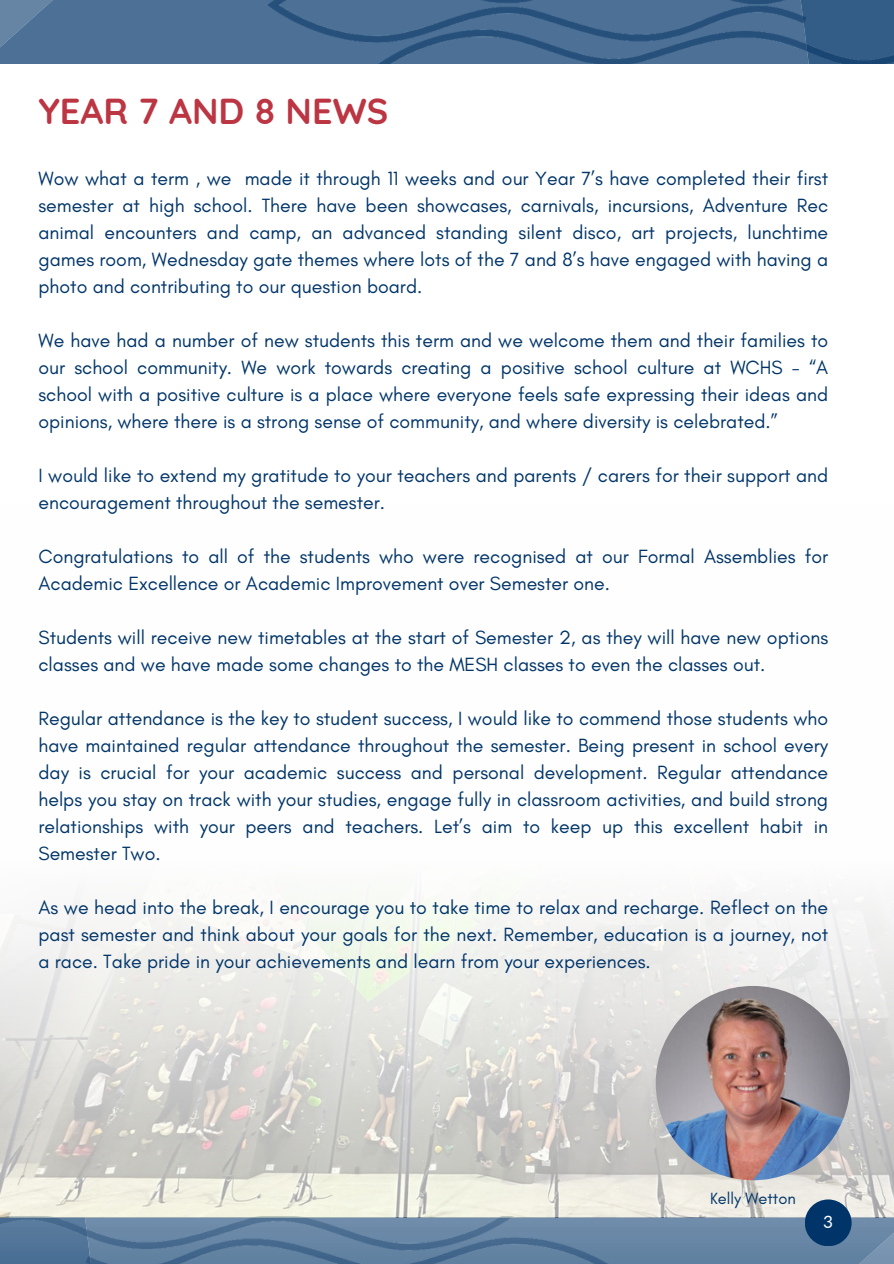
<style>
.page{position:relative;width:894px;height:1264px;background:#fff}
.page>*{position:absolute;margin:0;border:0;box-sizing:border-box;transform-origin:0 0}
.t1{font:700 36px "Quicksand";color:#bc3542}
.t2{font:19.5px/27px "Glacial Indifference";color:#013569;text-align:justify}
.t3{font:17.1px "Lato";color:#fff}
.t4{font:16.5px "Glacial Indifference";color:#013569}
</style>
<div class="page">
<svg style="left:0;top:0;width:253px;height:63px;background:#4f7297"></svg>
<img style="left:253px;top:0;width:640px;height:64px">
<svg style="left:0;top:896px;width:893px;height:367px"></svg>
<img style="left:655px;top:985px;width:194px;height:195px;border-radius:50%">
<div style="left:804px;top:1199px;width:47px;height:47px;background:#013569;border-radius:50%"></div>
<h2 class="t1" style="left:38px;top:88px;width:351px">YEAR 7 AND 8 NEWS</h2>
<h1 class="t2" style="left:38px;top:164px;width:791px">Wow what a term , we made it through 11 weeks and our Year 7’s have completed their first semester at high school. There have been showcases, carnivals, incursions, Adventure Rec animal encounters and camp, an advanced standing silent disco, art projects, lunchtime games room, Wednesday gate themes where lots of the 7 and 8’s have engaged with having a photo and contributing to our question board.</h1>
<h2 class="t2" style="left:38px;top:326px;width:791px">We have had a number of new students this term and we welcome them and their families to our school community. We work towards creating a positive school culture at WCHS - “A school with a positive culture is a place where everyone feels safe expressing their ideas and opinions, where there is a strong sense of community, and where diversity is celebrated.”</h2>
<h2 class="t2" style="left:38px;top:461px;width:791px">I would like to extend my gratitude to your teachers and parents / carers for their support and encouragement throughout the semester.</h2>
<h2 class="t2" style="left:38px;top:542px;width:791px">Congratulations to all of the students who were recognised at our Formal Assemblies for<br>Academic Excellence or Academic Improvement over Semester one.</h2>
<h2 class="t2" style="left:38px;top:623px;width:791px">Students will receive new timetables at the start of Semester 2, as they will have new options classes and we have made some changes to the MESH classes to even the classes out.</h2>
<h2 class="t2" style="left:38px;top:704px;width:791px">Regular attendance is the key to student success, I would like to commend those students who have maintained regular attendance throughout the semester. Being present in school every day is crucial for your academic success and personal development. Regular attendance helps you stay on track with your studies, engage fully in classroom activities, and build strong relationships with your peers and teachers. Let’s aim to keep up this excellent habit in Semester Two.</h2>
<h2 class="t2" style="left:38px;top:893px;width:791px">As we head into the break, I encourage you to take time to relax and recharge. Reflect on the past semester and think about your goals for the next. Remember, education is a journey, not a race. Take pride in your achievements and learn from your experiences.</h2>
<p class="t4" style="left:709px;top:1188px;width:87px">Kelly Wetton</p>
<p class="t3" style="left:823px;top:1210px;width:11px">3</p>
</div>
